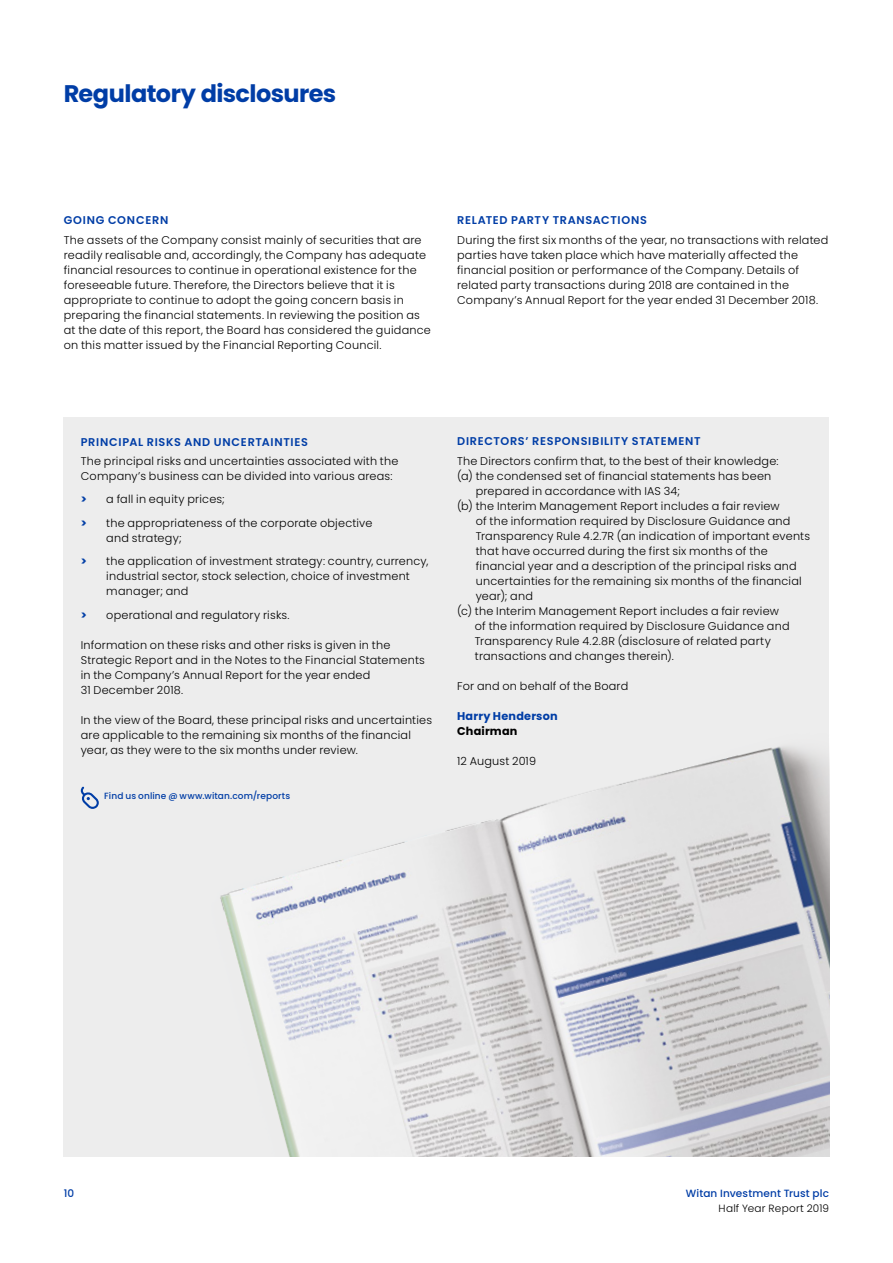
<style>
.page{position:relative;width:893px;height:1263px;background:#fff}
.page>*{position:absolute;margin:0;border:0;box-sizing:border-box;transform-origin:0 0}
.t1{font:700 24px "Poppins";letter-spacing:-.02em;color:#003da6}
.t2{font:300 11.25px/15px "Poppins";letter-spacing:.02em;color:#000}
.t3{font:600 11.25px "Poppins";letter-spacing:.065em;color:#003da6}
.t4{font:700 11.25px "Poppins";letter-spacing:.02em;color:#003da6}
.t5{font:700 11.25px "Poppins";letter-spacing:.02em;color:#000}
.t6{font:500 10.5px "Poppins";letter-spacing:.015em;color:#003da6}
.t7{font:300 10.5px "Poppins";letter-spacing:.02em;color:#000}
.t8{font:500 9px "Poppins";letter-spacing:.015em;color:#003da6}
.s1{font-weight:700;color:#003da6}
</style>
<div class="page">
<div style="left:64px;top:417px;width:765px;height:740px;background:#ededed"></div>
<img style="left:220px;top:746px;width:609px;height:411px">
<svg style="left:81px;top:787px;width:18px;height:22px"></svg>
<h1 class="t1" style="left:64px;top:80px;width:274px">Regulatory disclosures</h1>
<p class="t3" style="left:64px;top:214px;width:106px">GOING CONCERN</p>
<p class="t2" style="left:64px;top:232px;width:369px">The assets of the Company consist mainly of securities that are readily realisable and, accordingly, the Company has adequate financial resources to continue in operational existence for the foreseeable future. Therefore, the Directors believe that it is appropriate to continue to adopt the going concern basis in preparing the financial statements. In reviewing the position as at the date of this report, the Board has considered the guidance on this matter issued by the Financial Reporting Council.</p>
<p class="t3" style="left:457px;top:214px;width:191px">RELATED PARTY TRANSACTIONS</p>
<p class="t2" style="left:457px;top:232px;width:373px">During the first six months of the year, no transactions with related parties have taken place which have materially affected the financial position or performance of the Company. Details of related party transactions during 2018 are contained in the Company’s Annual Report for the year ended 31 December 2018.</p>
<p class="t3" style="left:81px;top:435px;width:229px">PRINCIPAL RISKS AND UNCERTAINTIES</p>
<p class="t2" style="left:81px;top:453px;width:319px">The principal risks and uncertainties associated with the<br>Company’s business can be divided into various areas:</p>
<p class="t2" style="left:81px;top:488px;width:293px;line-height:23.5px"><span class="s1">&gt;</span> a fall in equity prices;<br><span class="s1">&gt;</span> the appropriateness of the corporate objective</p>
<p class="t2" style="left:81px;top:526px;width:349px;line-height:23.5px;text-indent:26px">and strategy;<br><span class="s1">&gt;</span> the application of investment strategy: country, currency,</p>
<p class="t2" style="left:106px;top:569px;width:305px">industrial sector, stock selection, choice of investment manager; and</p>
<p class="t2" style="left:81px;top:607px;width:210px"><span class="s1">&gt;</span> operational and regulatory risks.</p>
<p class="t2" style="left:81px;top:637px;width:346px">Information on these risks and other risks is given in the Strategic Report and in the Notes to the Financial Statements in the Company’s Annual Report for the year ended<br>31 December 2018.</p>
<p class="t2" style="left:81px;top:712px;width:353px">In the view of the Board, these principal risks and uncertainties are applicable to the remaining six months of the financial year, as they were to the six months under review.</p>
<p class="t8" style="left:104px;top:790px;width:188px">Find us online @ www.witan.com/reports</p>
<p class="t3" style="left:457px;top:435px;width:245px">DIRECTORS’ RESPONSIBILITY STATEMENT</p>
<p class="t2" style="left:457px;top:453px;width:323px">The Directors confirm that, to the best of their knowledge:</p>
<p class="t2" style="left:457px;top:468px;width:316px">(a) the condensed set of financial statements has been</p>
<p class="t2" style="left:476px;top:483px;width:206px">prepared in accordance with IAS 34;</p>
<p class="t2" style="left:457px;top:498px;width:324px">(b) the Interim Management Report includes a fair review</p>
<p class="t2" style="left:476px;top:513px;width:316px">of the information required by Disclosure Guidance and</p>
<p class="t2" style="left:476px;top:528px;width:336px">Transparency Rule 4.2.7R (an indication of important events</p>
<p class="t2" style="left:476px;top:543px;width:294px">that have occurred during the first six months of the</p>
<p class="t2" style="left:476px;top:558px;width:322px">financial year and a description of the principal risks and</p>
<p class="t2" style="left:476px;top:573px;width:328px">uncertainties for the remaining six months of the financial</p>
<p class="t2" style="left:476px;top:588px;width:59px">year); and</p>
<p class="t2" style="left:457px;top:603px;width:323px">(c) the Interim Management Report includes a fair review</p>
<p class="t2" style="left:475px;top:618px;width:316px">of the information required by Disclosure Guidance and</p>
<p class="t2" style="left:475px;top:633px;width:297px">Transparency Rule 4.2.8R (disclosure of related party</p>
<p class="t2" style="left:475px;top:648px;width:200px">transactions and changes therein).</p>
<p class="t2" style="left:457px;top:678px;width:173px">For and on behalf of the Board</p>
<p class="t4" style="left:457px;top:709px;width:102px">Harry Henderson</p>
<p class="t5" style="left:457px;top:724px;width:62px">Chairman</p>
<p class="t2" style="left:457px;top:753px;width:80px">12 August 2019</p>
<p class="t6" style="left:64px;top:1188px;width:12px">10</p>
<p class="t6" style="left:686px;top:1188px;width:145px">Witan Investment Trust plc</p>
<p class="t7" style="left:719px;top:1202px;width:112px">Half Year Report 2019</p>
</div>
